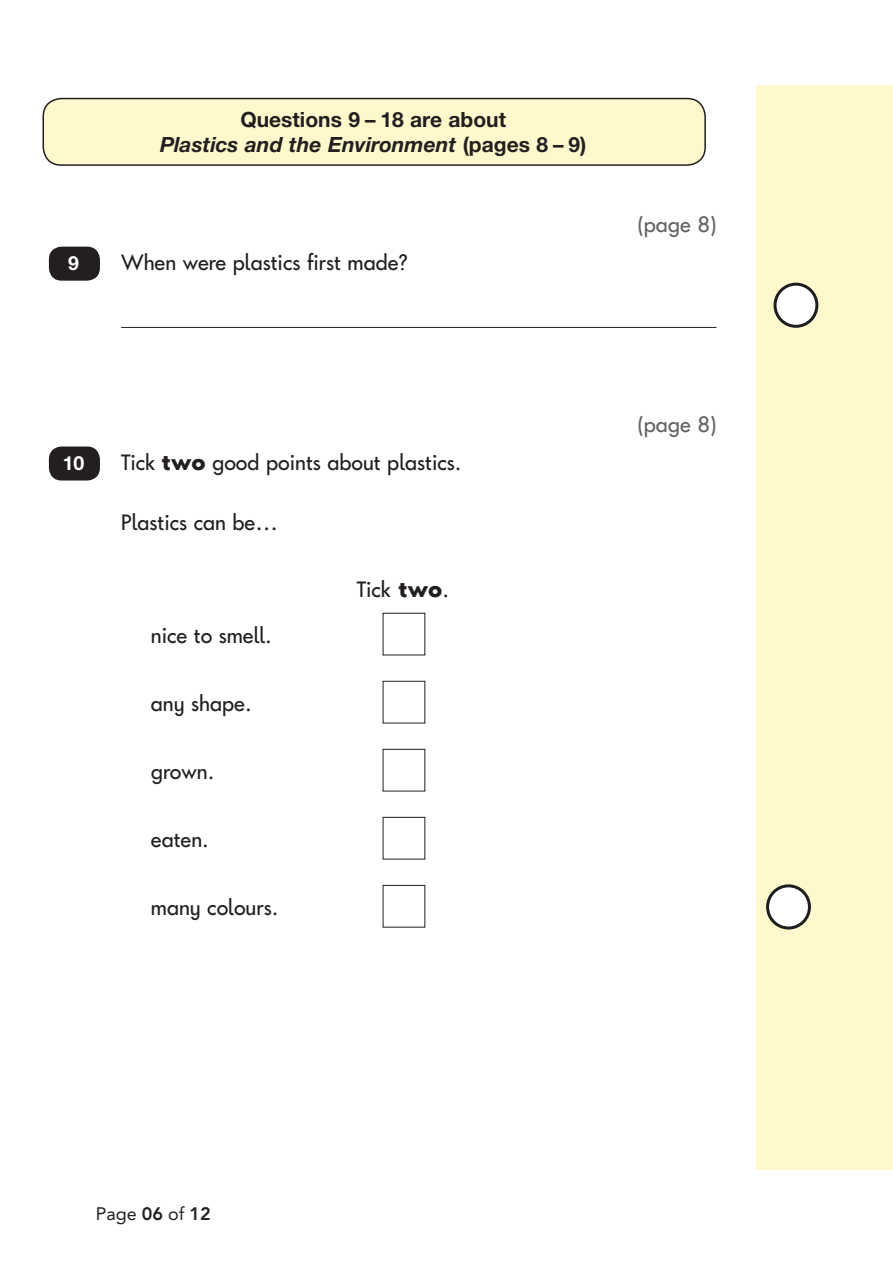
<style>
.page{position:relative;width:893px;height:1263px;background:#fff}
.page>*{position:absolute;margin:0;border:0;box-sizing:border-box;transform-origin:0 0}
.t1{font:22.5px "Keystageone";color:#231f20}
.t2{font:22.5px "Keystageone";color:#636366}
.Lozenge_Style{font:700 21px/25.5px "Helvetica Neue LT Std";color:#231f20;text-align:center}
.t3{font:700 19.5px "Helvetica Neue LT Std";color:#fff}
.t4{font:18px "Avenir LT Std";color:#231f20}
.s1{font-style:italic}
.s2{font-weight:700}
.s3{font-weight:800}
</style>
<div class="page">
<div style="left:757px;top:85px;width:136px;height:1084px;background:#fff8cc"></div>
<div style="left:43px;top:99px;width:662px;height:66px;background:#fff8cc;border-radius:18px"></div>
<div style="left:43px;top:98px;width:663px;height:68px;border:2px solid #231f20;border-radius:18px"></div>
<hr style="left:121px;top:327px;width:595px;height:1px;background:#231f20">
<div style="left:775px;top:284px;width:42px;height:42px;background:#fff;border-radius:50%"></div>
<div style="left:773px;top:283px;width:45px;height:45px;border:3px solid #1d1e1f;border-radius:50%"></div>
<div style="left:49px;top:247px;width:51px;height:34px;background:#231f20;border-radius:13px"></div>
<div style="left:49px;top:446px;width:51px;height:34px;background:#231f20;border-radius:13px"></div>
<div style="left:768px;top:886px;width:41px;height:42px;background:#fff;border-radius:50%"></div>
<div style="left:766px;top:884px;width:45px;height:45px;border:3px solid #1d1e1f;border-radius:50%"></div>
<p class="t3" style="left:68px;top:251px;width:12px">9</p>
<p class="Lozenge_Style" style="left:160px;top:106px;width:428px">Questions 9 – 18 are about<br><span class="s1">Plastics and the Environment</span> (pages 8 – 9)</p>
<p class="t1" style="left:121px;top:252px;width:288px">When were plastics first made?</p>
<p class="t2" style="left:637px;top:214px;width:81px">(page 8)</p>
<p class="t3" style="left:63px;top:451px;width:23px">10</p>
<p class="t1" style="left:121px;top:452px;width:342px">Tick <span class="s2">two</span> good points about plastics.</p>
<p class="t1" style="left:121px;top:512px;width:158px">Plastics can be…</p>
<p class="t1" style="left:151px;top:625px;width:122px">nice to smell.</p>
<p class="t1" style="left:151px;top:693px;width:102px">any shape.</p>
<p class="t1" style="left:151px;top:761px;width:65px">grown.</p>
<p class="t1" style="left:151px;top:829px;width:59px">eaten.</p>
<p class="t1" style="left:151px;top:897px;width:129px">many colours.</p>
<p class="t1" style="left:357px;top:579px;width:94px">Tick <span class="s2">two</span>.</p>
<p class="t2" style="left:637px;top:414px;width:81px">(page 8)</p>
<p class="t4" style="left:96px;top:1204px;width:117px">Page <span class="s3">06</span> of <span class="s3">12</span></p>
</div>
